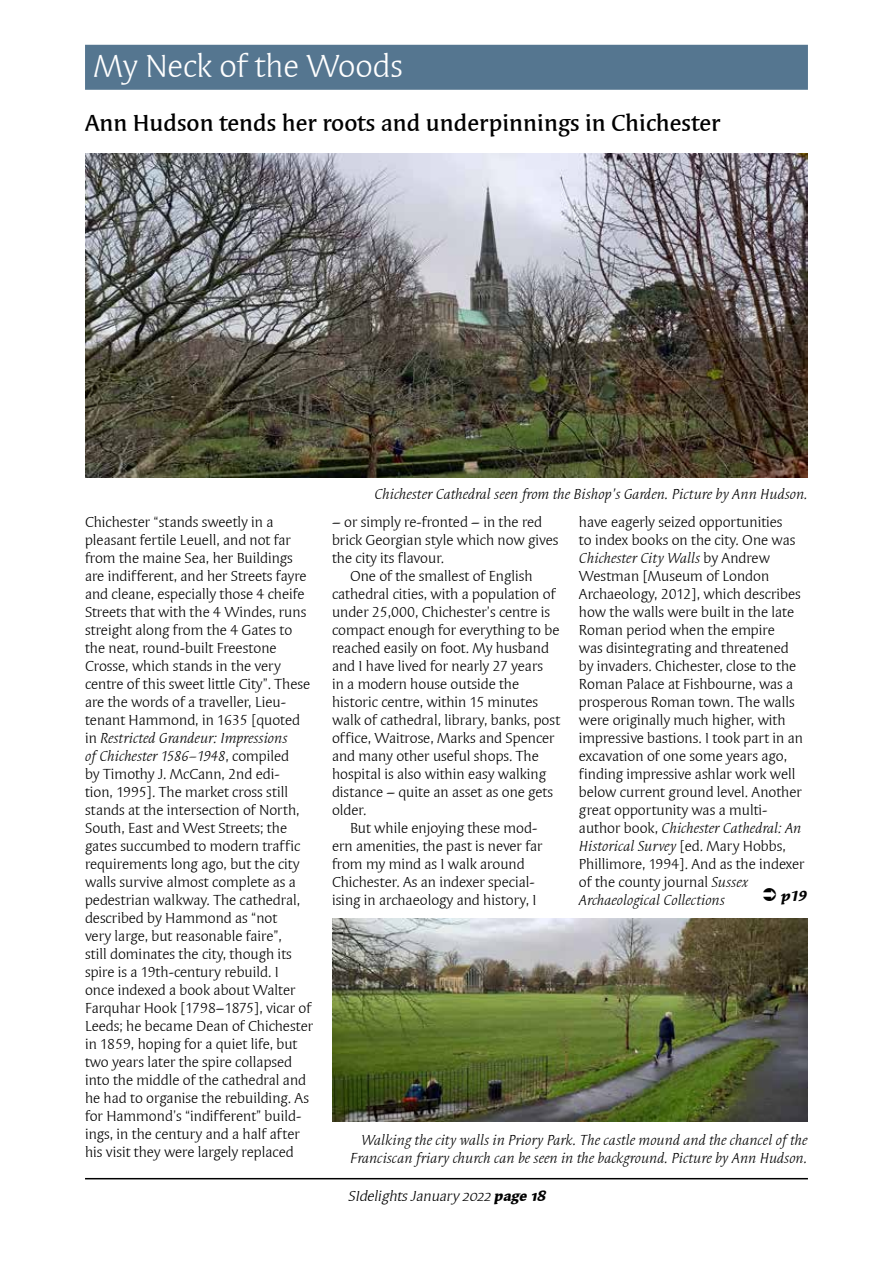
<style>
.page{position:relative;width:893px;height:1263px;background:#fff}
.page>*{position:absolute;margin:0;border:0;box-sizing:border-box;transform-origin:0 0}
.t1{font:33px "Syndor OSITCTT Book";color:#fff}
.t2{font:24px "Syndor Md OSITCTT Medium";color:#000}
.t3{font:15px/18px "Syndor ITCTT Book";color:#000}
.t4{font:italic 15px/18px "Syndor ITCTT Book";color:#000;text-align:right}
.t5{font:italic 15px "Syndor OSITCTT Book";color:#000}
.t6{font:italic 15px "Syndor ITCTT Bold";color:#000}
.s1{font-style:italic}
.s2{font-family:"Syndor OSITCTT Bold"}
</style>
<div class="page">
<hr style="left:85px;top:1178px;width:723px;height:1px;background:#000">
<div style="left:85px;top:45px;width:723px;height:45px;background:#557690"></div>
<img style="left:85px;top:154px;width:723px;height:324px">
<img style="left:332px;top:918px;width:476px;height:203px">
<h1 class="t1" style="left:94px;top:48px;width:311px">My Neck of the Woods</h1>
<h2 class="t2" style="left:85px;top:109px;width:637px">Ann Hudson tends her roots and underpinnings in Chichester</h2>
<p class="t4" style="left:374px;top:485px;width:435px">Chichester Cathedral seen from the Bishop’s Garden. Picture by Ann Hudson.</p>
<p class="t3" style="left:85px;top:513px;width:230px">Chichester “stands sweetly in a pleasant fertile Leuell, and not far from the maine Sea, her Buildings are indifferent, and her Streets fayre and cleane, especially those 4 cheife Streets that with the 4 Windes, runs streight along from the 4 Gates to the neat, round-built Freestone Crosse, which stands in the very centre of this sweet little City”. These are the words of a traveller, Lieu&shy;tenant Hammond, in 1635 [quoted in <span class="s1">Restricted Grandeur: Impressions<br>of Chichester 1586–1948</span>, compiled<br>by Timothy J. McCann, 2nd edi-<br>tion, 1995]. The market cross still stands at the intersection of North, South, East and West Streets; the gates succumbed to modern traffic requirements long ago, but the city walls survive almost complete as a pedestrian walkway. The cathedral, described by Hammond as “not<br>very large, but reasonable faire”,<br>still dominates the city, though its spire is a 19th-century rebuild. I<br>once indexed a book about Walter Farquhar Hook [1798–1875], vicar of Leeds; he became Dean of Chichester in 1859, hoping for a quiet life, but two years later the spire collapsed into the middle of the cathedral and he had to organise the rebuilding. As for Hammond’s “indifferent” build&shy;ings, in the century and a half after his visit they were largely replaced</p>
<p class="t3" style="left:332px;top:513px;width:212px">– or simply re-fronted – in the red</p>
<p class="t3" style="left:579px;top:513px;width:227px">have eagerly seized opportunities<br>to index books on the city. One was <span class="s1">Chichester City Walls</span> by Andrew Westman [Museum of London Archaeology, 2012], which describes how the walls were built in the late Roman period when the empire<br>was disintegrating and threatened by invaders. Chichester, close to the Roman Palace at Fishbourne, was a prosperous Roman town. The walls were originally much higher, with impressive bastions. I took part in an excavation of one some years ago, finding impressive ashlar work well below current ground level. Another great opportunity was a multi-- author book, <span class="s1">Chichester Cathedral: An Historical Survey</span> [ed. Mary Hobbs, Phillimore, 1994]. And as the indexer of the county journal <span class="s1">Sussex Archaeological Collections</span></p>
<p class="t3" style="left:332px;top:531px;width:228px">brick Georgian style which now gives</p>
<p class="t3" style="left:332px;top:549px;width:114px">the city its flavour.</p>
<p class="t3" style="left:350px;top:567px;width:184px">One of the smallest of English</p>
<p class="t3" style="left:332px;top:585px;width:225px">cathedral cities, with a population of</p>
<p class="t3" style="left:332px;top:603px;width:220px">under 25,000, Chichester’s centre is</p>
<p class="t3" style="left:332px;top:621px;width:229px">compact enough for everything to be</p>
<p class="t3" style="left:332px;top:639px;width:218px">reached easily on foot. My husband</p>
<p class="t3" style="left:332px;top:657px;width:213px">and I have lived for nearly 27 years</p>
<p class="t3" style="left:332px;top:675px;width:189px">in a modern house outside the</p>
<p class="t3" style="left:332px;top:693px;width:207px">historic centre, within 15 minutes</p>
<p class="t3" style="left:332px;top:711px;width:230px">walk of cathedral, library, banks, post</p>
<p class="t3" style="left:332px;top:729px;width:224px">office, Waitrose, Marks and Spencer</p>
<p class="t3" style="left:332px;top:747px;width:208px">and many other useful shops. The</p>
<p class="t3" style="left:332px;top:765px;width:216px">hospital is also within easy walking</p>
<p class="t3" style="left:332px;top:783px;width:222px">distance – quite an asset as one gets</p>
<p class="t3" style="left:332px;top:801px;width:36px">older.</p>
<p class="t3" style="left:350px;top:819px;width:189px">But while enjoying these mod-</p>
<p class="t3" style="left:332px;top:837px;width:212px">ern amenities, the past is never far</p>
<p class="t3" style="left:332px;top:855px;width:194px">from my mind as I walk around</p>
<p class="t3" style="left:332px;top:873px;width:204px">Chichester. As an indexer special-</p>
<p class="t3" style="left:332px;top:891px;width:206px">ising in archaeology and history, I</p>
<p class="t6" style="left:781px;top:887px;width:27px">p19</p>
<p class="t4" style="left:350px;top:1131px;width:459px">Walking the city walls in Priory Park. The castle mound and the chancel of the<br>Franciscan friary church can be seen in the background. Picture by Ann Hudson.</p>
<p class="t5" style="left:348px;top:1188px;width:202px">SIdelights January 2022 <span class="s2">page 18</span></p>
</div>
